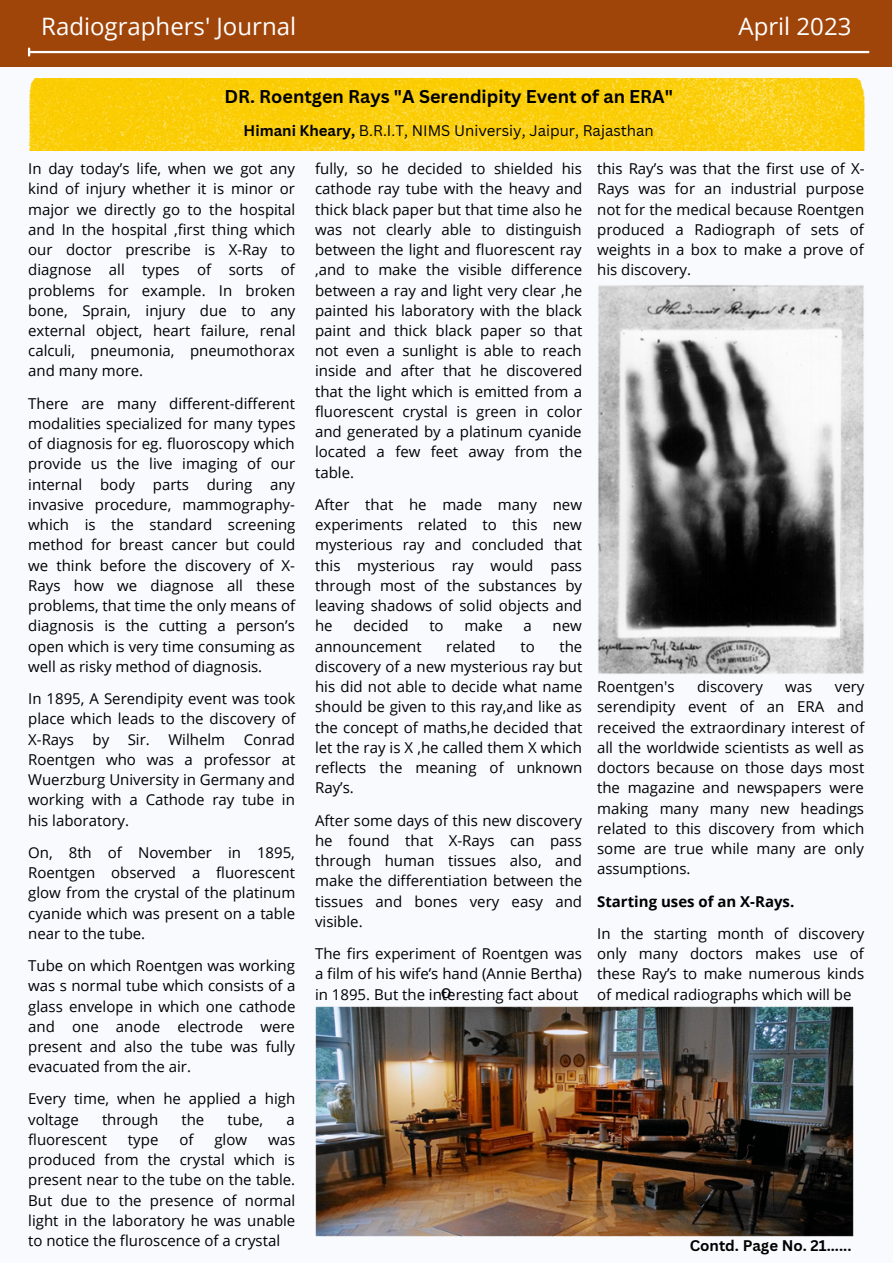
<style>
.page{position:relative;width:893px;height:1264px;background:#fff}
.page>*{position:absolute;margin:0;border:0;box-sizing:border-box;transform-origin:0 0}
.t1{font:24px "Open Sans";color:#fff}
.t2{font:700 18px "Canva Sans";color:#000}
.t3{font:18px "Open Sans";color:#000}
.t4{font:15px/20.2px "Open Sans";color:#000;text-align:justify}
.t5{font:15px "Canva Sans";color:#000}
.t6{font:700 15px "Open Sans";color:#000}
.t7{font:700 15px "Canva Sans";color:#000}
.s1{font-weight:700}
</style>
<div class="page">
<div style="left:0;top:0;width:892px;height:1262px;background:#f9fafe"></div>
<div style="left:0;top:0;width:891px;height:67px;background:#a04509"></div>
<hr style="left:30px;top:51px;width:839px;height:2px;background:#fff">
<svg style="left:28px;top:48px;width:2px;height:9px"></svg>
<img style="left:28px;top:78px;width:836px;height:72px">
<img style="left:315px;top:1006px;width:538px;height:230px">
<img style="left:598px;top:285px;width:266px;height:389px">
<h1 class="t1" style="left:41px;top:9px;width:256px">Radiographers' Journal</h1>
<h1 class="t1" style="left:738px;top:9px;width:114px">April 2023</h1>
<p class="t2" style="left:224px;top:83px;width:450px">DR. Roentgen Rays "A Serendipity Event of an ERA"</p>
<p class="t5" style="left:243px;top:120px;width:412px"><span class="s1">Himani Kheary,</span> B.R.I.T, NIMS Universiy, Jaipur, Rajasthan</p>
<p class="t4" style="left:28px;top:158px;width:269px">In day today’s life, when we got any kind of injury whether it is minor or major we directly go to the hospital and In the hospital ,first thing which our doctor prescribe is X-Ray to diagnose all types of sorts of problems for example. In broken bone, Sprain, injury due to any external object, heart failure, renal calculi, pneumonia, pneumothorax and many more.</p>
<p class="t4" style="left:28px;top:393px;width:269px">There are many different-different modalities specialized for many types of diagnosis for eg. fluoroscopy which provide us the live imaging of our internal body parts during any invasive procedure, mammography&shy;which is the standard screening method for breast cancer but could we think before the discovery of X-Rays how we diagnose all these problems, that time the only means of diagnosis is the cutting a person’s open which is very time consuming as well as risky method of diagnosis.</p>
<p class="t4" style="left:28px;top:688px;width:269px">In 1895, A Serendipity event was took place which leads to the discovery of X-Rays by Sir. Wilhelm Conrad Roentgen who was a professor at Wuerzburg University in Germany and working with a Cathode ray tube in his laboratory.</p>
<p class="t4" style="left:28px;top:841px;width:269px">On, 8th of November in 1895, Roentgen observed a fluorescent glow from the crystal of the platinum cyanide which was present on a table near to the tube.</p>
<p class="t4" style="left:28px;top:955px;width:269px">Tube on which Roentgen was working was s normal tube which consists of a glass envelope in which one cathode and one anode electrode were present and also the tube was fully evacuated from the air.</p>
<p class="t4" style="left:28px;top:1088px;width:268px">Every time, when he applied a high voltage</p>
<p class="t4" style="left:315px;top:158px;width:269px">fully, so he decided to shielded his cathode ray tube with the heavy and thick black paper but that time also he was not clearly able to distinguish between the light and fluorescent ray ,and to make the visible difference between a ray and light very clear ,he painted his laboratory with the black paint and thick black paper so that not even a sunlight is able to reach inside and after that he discovered that the light which is emitted from a fluorescent crystal is green in color and generated by a platinum cyanide located a few feet away from the table.</p>
<p class="t4" style="left:315px;top:494px;width:268px">After that he made many new experiments related to this new mysterious ray and concluded that this mysterious ray would pass through most of the substances by leaving shadows of solid objects and he</p>
<p class="t4" style="left:597px;top:158px;width:269px">this Ray’s was that the first use of X-Rays was for an industrial purpose not for the medical because Roentgen produced a Radiograph of sets of weights in a box to make a prove of his discovery.</p>
<p class="t4" style="left:353px;top:615px;width:57px">decided</p>
<p class="t4" style="left:429px;top:615px;width:16px">to</p>
<p class="t4" style="left:464px;top:615px;width:40px">make</p>
<p class="t4" style="left:523px;top:615px;width:10px">a</p>
<p class="t4" style="left:552px;top:615px;width:31px">new</p>
<p class="t4" style="left:315px;top:635px;width:108px">announcement</p>
<p class="t4" style="left:446px;top:635px;width:51px">related</p>
<p class="t4" style="left:520px;top:635px;width:16px">to</p>
<p class="t4" style="left:315px;top:635px;width:269px;text-indent:244px">the discovery of a new mysterious ray but his did not able to decide what name should be given to this ray,and like as the concept of maths,he decided that let the ray is X ,he called them X which reflects the meaning of unknown Ray’s.</p>
<p class="t4" style="left:315px;top:809px;width:269px">After some days of this new discovery he found that X-Rays can pass through human tissues also, and make the differentiation between the tissues and bones very easy and visible.</p>
<p class="t4" style="left:315px;top:943px;width:268px">The firs experiment of Roentgen was a film of his wife’s hand (Annie Bertha) in 1895. But the interesting fact about</p>
<p class="t4" style="left:597px;top:676px;width:79px">Roentgen's</p>
<p class="t4" style="left:697px;top:676px;width:67px">discovery</p>
<p class="t4" style="left:785px;top:676px;width:29px">was</p>
<p class="t4" style="left:597px;top:676px;width:269px;text-indent:238px">very serendipity event of an ERA and received the extraordinary interest of all the worldwide scientists as well as doctors because on those days most the magazine and newspapers were making many many new headings related to this discovery from which some are true while many are only assumptions.</p>
<p class="t6" style="left:597px;top:890px;width:199px">Starting uses of an X-Rays.</p>
<p class="t4" style="left:597px;top:922px;width:269px">In the starting month of discovery only many doctors makes use of these Ray’s to make numerous kinds of medical radiographs which will be</p>
<p class="t3" style="left:441px;top:978px;width:12px">o</p>
<p class="t4" style="left:102px;top:1108px;width:58px">through</p>
<p class="t4" style="left:181px;top:1108px;width:24px">the</p>
<p class="t4" style="left:227px;top:1108px;width:37px">tube,</p>
<p class="t4" style="left:286px;top:1108px;width:10px">a</p>
<p class="t4" style="left:28px;top:1128px;width:80px">fluorescent</p>
<p class="t4" style="left:128px;top:1128px;width:32px">type</p>
<p class="t4" style="left:179px;top:1128px;width:16px">of</p>
<p class="t4" style="left:214px;top:1128px;width:34px">glow</p>
<p class="t4" style="left:28px;top:1128px;width:269px;text-indent:240px">was produced from the crystal which is present near to the tube on the table.<br>But due to the presence of normal light in the laboratory he was unable to notice the fluroscence of a crystal</p>
<p class="t7" style="left:689px;top:1234px;width:163px">Contd. Page No. 21......</p>
</div>
